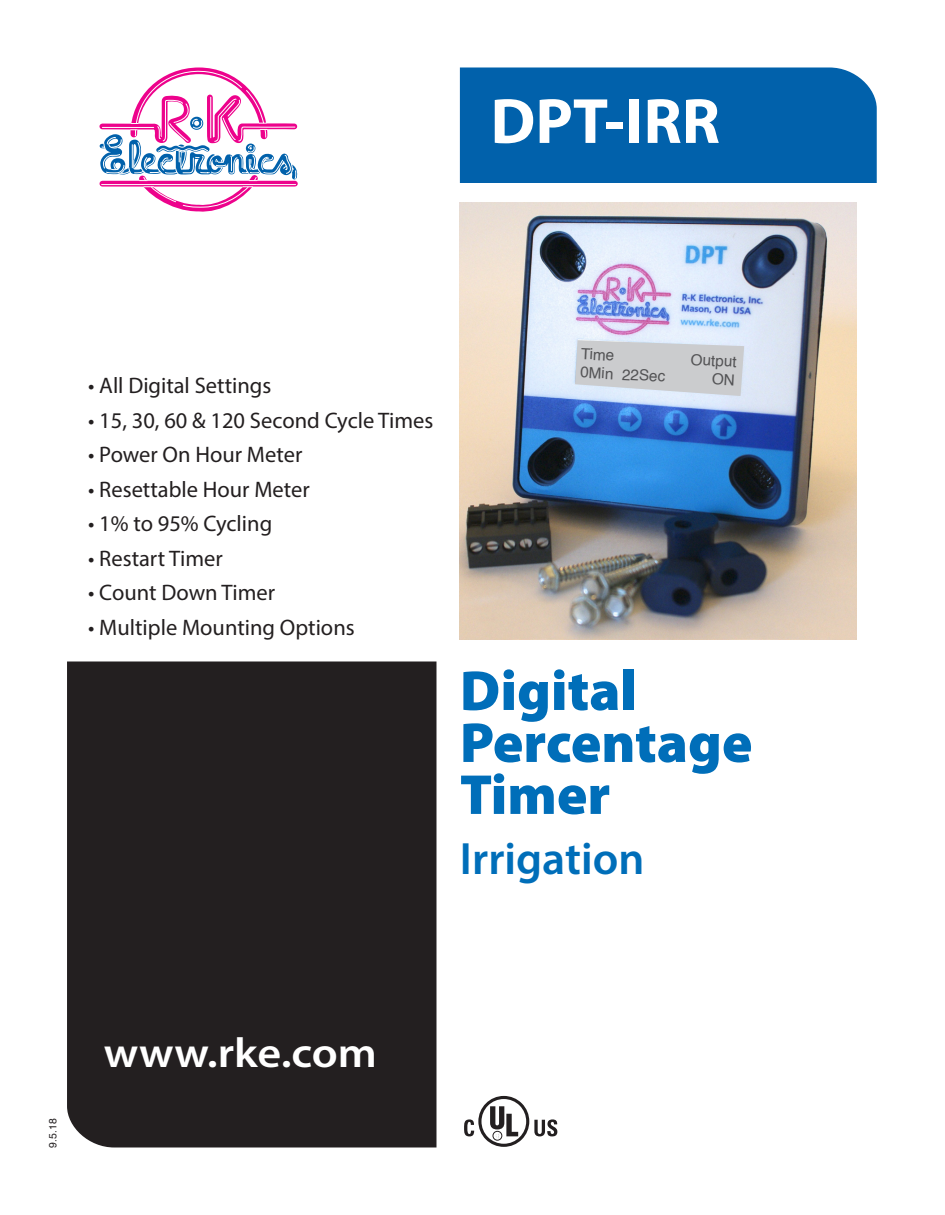
<style>
.page{position:relative;width:945px;height:1215px;background:#fff}
.page>*{position:absolute;margin:0;border:0;box-sizing:border-box;transform-origin:0 0}
.t1{font:700 64.5px "Myriad Pro";color:#fff}
.t2{font:900 56.85px/52.1px "Myriad Pro";color:#006eb9}
.t3{font:600 45.45px "Myriad Pro";color:#006eb9}
.t4{font:600 42px "Myriad Pro";color:#fff;scale:1.1 1}
.t5{font:22.5px "Myriad Pro";color:#231f20}
.t6{font:15.3px "Helvetica";color:#535355}
.t7{font:10.5px "Helvetica";color:#231f20}
</style>
<div class="page">
<div style="left:460px;top:67px;width:417px;height:116px;background:#0161ab"></div>
<svg style="left:99px;top:68px;width:199px;height:144px"></svg>
<div style="left:67px;top:661px;width:369px;height:486px;background:#231f20"></div>
<img style="left:460px;top:202px;width:397px;height:437px">
<svg style="left:464px;top:1096px;width:93px;height:51px"></svg>
<svg style="left:575px;top:340px;width:169px;height:56px;background:#ced1d5"></svg>
<p class="t1" style="left:490px;top:79px;width:231px">DPT-IRR</p>
<p class="t5" style="left:88px;top:372px;width:185px">• All Digital Settings</p>
<p class="t5" style="left:88px;top:406px;width:347px">• 15, 30, 60 &amp; 120 Second Cycle Times</p>
<p class="t5" style="left:88px;top:441px;width:216px">• Power On Hour Meter</p>
<p class="t5" style="left:88px;top:475px;width:223px">• Resettable Hour Meter</p>
<p class="t5" style="left:88px;top:510px;width:186px">• 1% to 95% Cycling</p>
<p class="t5" style="left:88px;top:544px;width:136px">• Restart Timer</p>
<p class="t5" style="left:88px;top:579px;width:189px">• Count Down Timer</p>
<p class="t5" style="left:88px;top:613px;width:268px">• Multiple Mounting Options</p>
<p class="t6" style="left:582px;top:342px;width:35px;rotate:3deg">Time</p>
<p class="t6" style="left:692px;top:348px;width:47px;rotate:3deg">Output</p>
<p class="t6" style="left:581px;top:360px;width:87px;rotate:3deg">0Min 22Sec</p>
<p class="t2" style="left:460px;top:665px;width:294px">Digital<br>Percentage<br>Timer</p>
<p class="t3" style="left:460px;top:830px;width:186px">Irrigation</p>
<p class="t7" style="left:45px;top:1148px;width:31px;rotate:-90deg">9.5.18</p>
<p class="t4" style="left:104px;top:1026px;width:250px">www.rke.com</p>
</div>
